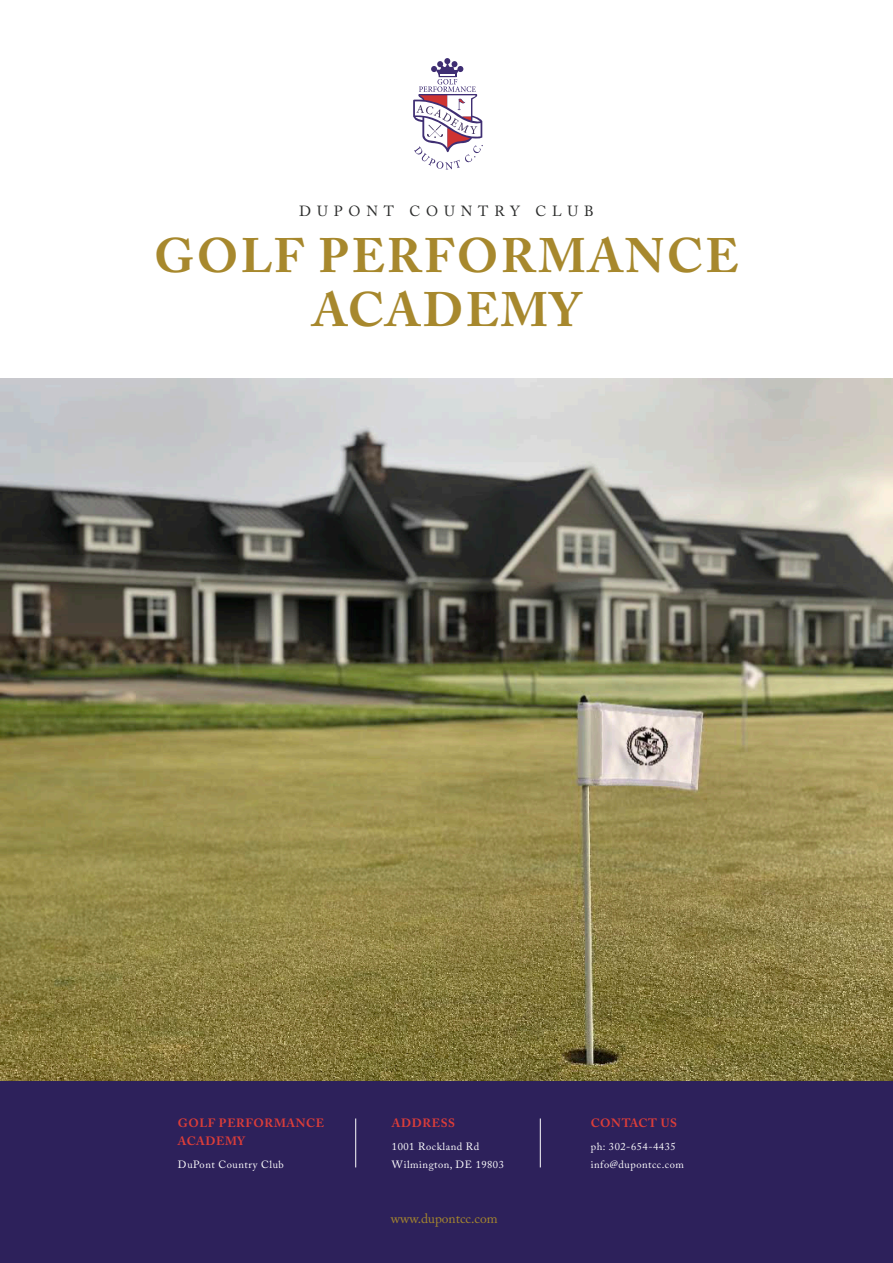
<style>
.page{position:relative;width:893px;height:1263px;background:#fff}
.page>*{position:absolute;margin:0;border:0;box-sizing:border-box;transform-origin:0 0}
.t1{font:700 48px/54px "Adobe Caslon Pro";letter-spacing:.05em;color:#a7882d;text-align:center}
.t2{font:14.7px "Adobe Caslon Pro";letter-spacing:.4em;color:#2b2c2b}
.t3{font:13.5px "Adobe Caslon Pro";color:#a7882d}
.t4{font:700 12px/18px "Adobe Caslon Pro";letter-spacing:.05em;color:#db3d39}
.t5{font:10.5px/18px "Adobe Caslon Pro";letter-spacing:.05em;color:#fff}
</style>
<div class="page">
<div style="left:0;top:1080px;width:893px;height:183px;background:#2d215b"></div>
<hr style="left:355px;top:1118px;width:1px;height:49px;background:#fff">
<hr style="left:540px;top:1118px;width:1px;height:49px;background:#fff">
<img style="left:0;top:378px;width:893px;height:702px">
<svg style="left:413px;top:58px;width:70px;height:111px"></svg>
<h2 class="t2" style="left:299px;top:202px;width:296px">DUPONT COUNTRY CLUB</h2>
<h1 class="t1" style="left:154px;top:229px;width:586px">GOLF PERFORMANCE<br>ACADEMY</h1>
<p class="t4" style="left:178px;top:1114px;width:148px">GOLF PERFORMANCE<br>ACADEMY</p>
<p class="t5" style="left:178px;top:1155px;width:107px">DuPont Country Club</p>
<p class="t4" style="left:392px;top:1114px;width:65px">ADDRESS</p>
<p class="t4" style="left:591px;top:1114px;width:88px">CONTACT US</p>
<p class="t5" style="left:392px;top:1137px;width:114px">1001 Rockland Rd<br>Wilmington, DE 19803</p>
<p class="t5" style="left:591px;top:1137px;width:95px">ph: 302-654-4435 info@dupontcc.com</p>
<p class="t3" style="left:391px;top:1210px;width:108px">www.dupontcc.com</p>
</div>
